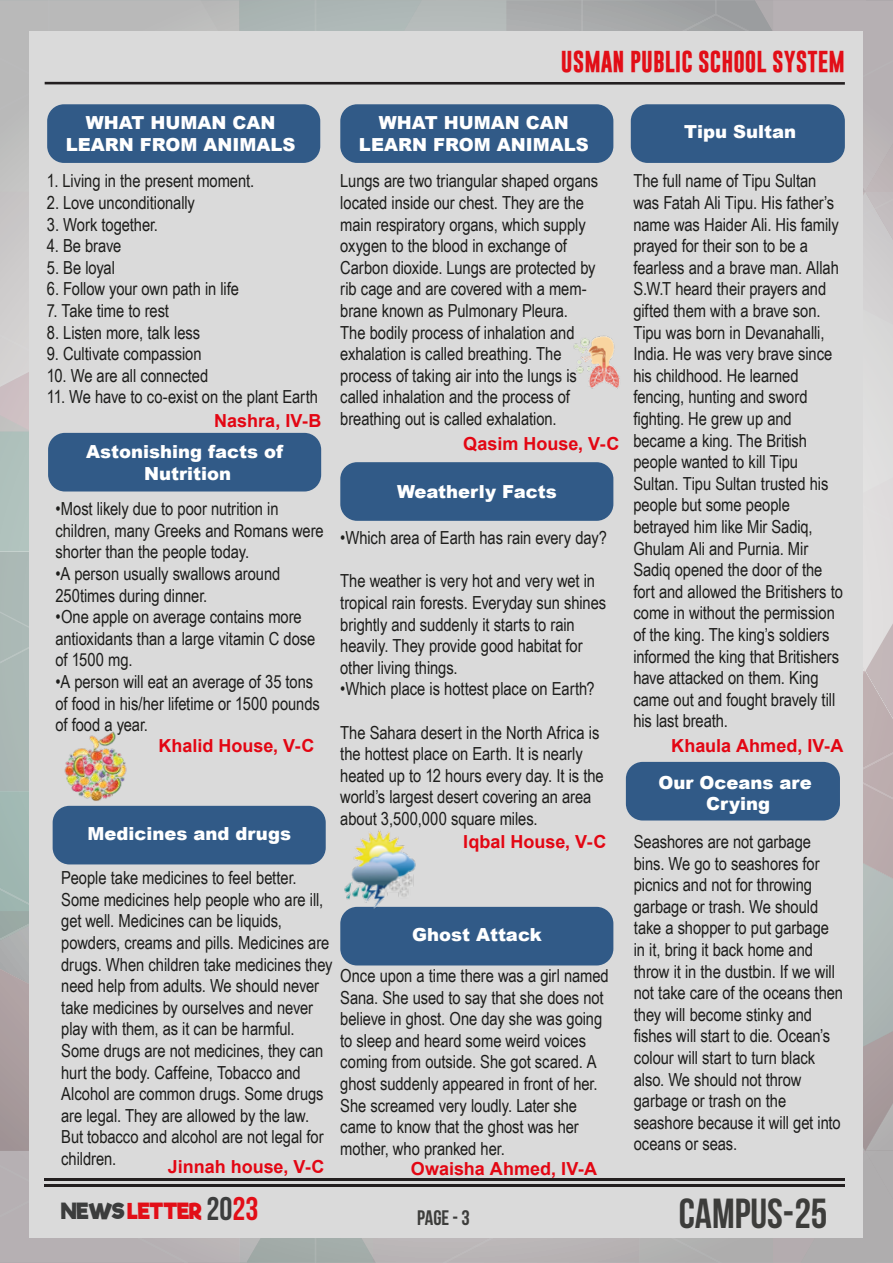
<style>
.page{position:relative;width:893px;height:1263px;background:#fff}
.page>*{position:absolute;margin:0;border:0;box-sizing:border-box;transform-origin:0 0}
.t1{font:700 42px "Bebas Neue";color:#3d3d3b}
.t2{font:700 21.9px "Gobold";color:#e20e17}
.t3{font:700 21px "Riffic Free";color:#e20e17}
.t4{font:700 21px "Bebas Neue";color:#3d3d3b}
.t5{font:18px/21.6px "Arial Narrow";letter-spacing:-.005em;color:#1d1d1b}
.t6{font:900 18px/21.6px "Arial";color:#fff;text-align:center}
.t7{font:700 18px "Arial";color:#e30613}
.s1{color:#3c3d3d}
.s2{font-family:"Bebas Neue";font-size:32.7px;color:#3c3d3d}
.s3{font-family:"Bebas Neue";font-size:32.7px}
</style>
<div class="page">
<svg style="left:863px;top:799px;width:30px;height:232px;background:#b3b4b3"></svg>
<div style="left:0;top:432px;width:30px;height:119px;background:#b0c2bd"></div>
<div style="left:0;top:663px;width:30px;height:128px;background:#abb9b5"></div>
<svg style="left:0;top:110px;width:30px;height:225px;background:#c8c6c6"></svg>
<svg style="left:443px;top:1031px;width:450px;height:232px;background:#b0acad"></svg>
<svg style="left:316px;top:0;width:266px;height:31px;background:#aeb4b4"></svg>
<div style="left:0;top:0;width:48px;height:110px;background:#b9b9b9"></div>
<svg style="left:0;top:611px;width:30px;height:52px;background:#adbab7"></svg>
<svg style="left:0;top:335px;width:30px;height:51px;background:#d3d0d0"></svg>
<div style="left:582px;top:0;width:134px;height:14px;background:#a1a4a4"></div>
<svg style="left:581px;top:14px;width:174px;height:17px;background:#a3a5a6"></svg>
<svg style="left:0;top:791px;width:376px;height:472px;background:#abacac"></svg>
<svg style="left:48px;top:0;width:268px;height:31px;background:#b5b8b7"></svg>
<svg style="left:755px;top:0;width:138px;height:799px;background:#c9c4c6"></svg>
<div style="left:30px;top:31px;width:833px;height:1207px;background:#dadada"></div>
<hr style="left:45px;top:82px;width:800px;height:3px;background:#231f20">
<hr style="left:45px;top:1178px;width:800px;height:3px;background:#231f20">
<hr style="left:45px;top:1184px;width:800px;height:3px;background:#231f20">
<div style="left:47px;top:104px;width:273px;height:59px;background:#315a87;border-radius:17px"></div>
<div style="left:340px;top:104px;width:273px;height:59px;background:#315a87;border-radius:17px"></div>
<div style="left:631px;top:104px;width:214px;height:59px;background:#315a87;border-radius:17px"></div>
<div style="left:626px;top:762px;width:214px;height:58px;background:#315a87;border-radius:17px"></div>
<div style="left:48px;top:433px;width:273px;height:58px;background:#315a87;border-radius:17px"></div>
<div style="left:340px;top:462px;width:273px;height:59px;background:#315a87;border-radius:17px"></div>
<div style="left:53px;top:806px;width:273px;height:58px;background:#315a87;border-radius:17px"></div>
<div style="left:340px;top:907px;width:273px;height:58px;background:#315a87;border-radius:17px"></div>
<img style="left:64px;top:731px;width:64px;height:75px">
<img style="left:573px;top:335px;width:47px;height:54px">
<img style="left:344px;top:830px;width:89px;height:83px">
<p class="t2" style="left:561px;top:47px;width:285px">USMAN PUBLIC SCHOOL SYSTEM</p>
<p class="t6" style="left:66px;top:112px;width:231px">WHAT HUMAN CAN<br>LEARN FROM ANIMALS</p>
<p class="t6" style="left:359px;top:112px;width:231px">WHAT HUMAN CAN<br>LEARN FROM ANIMALS</p>
<p class="t6" style="left:684px;top:121px;width:113px">Tipu Sultan</p>
<p class="t5" style="left:340px;top:170px;width:259px">Lungs are two triangular shaped organs located inside our chest. They are the main respiratory organs, which supply oxygen to the blood in exchange of Carbon dioxide. Lungs are protected by rib cage and are covered with a mem&shy;brane known as Pulmonary Pleura.<br>The bodily process of inhalation and exhalation is called breathing. The process of taking air into the lungs is called inhalation and the process of breathing out is called exhalation.</p>
<p class="t5" style="left:633px;top:170px;width:211px">The full name of Tipu Sultan was Fatah Ali Tipu. His father’s name was Haider Ali. His family prayed for their son to be a fearless and a brave man. Allah<br>S.W.T heard their prayers and gifted them with a brave son.<br>Tipu was born in Devanahalli,<br>India. He was very brave since his childhood. He learned fencing, hunting and sword fighting. He grew up and became a king. The British people wanted to kill Tipu<br>Sultan. Tipu Sultan trusted his people but some people betrayed him like Mir Sadiq,<br>Ghulam Ali and Purnia. Mir<br>Sadiq opened the door of the fort and allowed the Britishers to come in without the permission of the king. The king’s soldiers informed the king that Britishers have attacked on them. King came out and fought bravely till his last breath.</p>
<p class="t5" style="left:47px;top:170px;width:209px">1. Living in the present moment.</p>
<p class="t5" style="left:47px;top:191px;width:150px">2. Love unconditionally</p>
<p class="t5" style="left:47px;top:213px;width:113px">3. Work together.</p>
<p class="t5" style="left:47px;top:234px;width:76px">4. Be brave</p>
<p class="t5" style="left:47px;top:256px;width:70px">5. Be loyal</p>
<p class="t5" style="left:47px;top:278px;width:194px">6. Follow your own path in life</p>
<p class="t5" style="left:47px;top:299px;width:124px">7. Take time to rest</p>
<p class="t5" style="left:47px;top:321px;width:155px">8. Listen more, talk less</p>
<p class="t5" style="left:47px;top:342px;width:156px">9. Cultivate compassion</p>
<p class="t5" style="left:47px;top:364px;width:163px">10. We are all connected</p>
<p class="t5" style="left:47px;top:386px;width:273px">11. We have to co-exist on the plant Earth</p>
<p class="t7" style="left:214px;top:408px;width:109px">Nashra, IV-B</p>
<p class="t7" style="left:463px;top:431px;width:158px">Qasim House, V-C</p>
<p class="t6" style="left:86px;top:440px;width:198px">Astonishing facts of<br>Nutrition</p>
<p class="t6" style="left:397px;top:480px;width:161px">Weatherly Facts</p>
<p class="t5" style="left:55px;top:497px;width:270px">•Most likely due to poor nutrition in children, many Greeks and Romans were shorter than the people today.</p>
<p class="t5" style="left:55px;top:562px;width:226px">•A person usually swallows around<br>250times during dinner.</p>
<p class="t5" style="left:55px;top:605px;width:261px">•One apple on average contains more antioxidants than a large vitamin C dose of 1500 mg.</p>
<p class="t5" style="left:55px;top:670px;width:266px">•A person will eat an average of 35 tons of food in his/her lifetime or 1500 pounds of food a year.</p>
<p class="t5" style="left:340px;top:526px;width:268px">•Which area of Earth has rain every day?</p>
<p class="t5" style="left:340px;top:570px;width:267px">The weather is very hot and very wet in tropical rain forests. Everyday sun shines brightly and suddenly it starts to rain heavily. They provide good habitat for other living things.</p>
<p class="t5" style="left:340px;top:678px;width:256px">•Which place is hottest place on Earth?</p>
<p class="t5" style="left:340px;top:721px;width:265px">The Sahara desert in the North Africa is the hottest place on Earth. It is nearly heated up to 12 hours every day. It is the world’s largest desert covering an area about 3,500,000 square miles.</p>
<p class="t7" style="left:158px;top:733px;width:157px">Khalid House, V-C</p>
<p class="t7" style="left:671px;top:733px;width:174px">Khaula Ahmed, IV-A</p>
<p class="t6" style="left:658px;top:771px;width:155px">Our Oceans are<br>Crying</p>
<p class="t6" style="left:87px;top:822px;width:205px">Medicines and drugs</p>
<p class="t5" style="left:634px;top:830px;width:211px">Seashores are not garbage bins. We go to seashores for picnics and not for throwing garbage or trash. We should take a shopper to put garbage in it, bring it back home and throw it in the dustbin. If we will not take care of the oceans then they will become stinky and fishes will start to die. Ocean’s colour will start to turn black also. We should not throw garbage or trash on the seashore because it will get into oceans or seas.</p>
<p class="t7" style="left:463px;top:829px;width:145px">Iqbal House, V-C</p>
<p class="t5" style="left:61px;top:866px;width:273px">People take medicines to feel better.<br>Some medicines help people who are ill, get well. Medicines can be liquids, powders, creams and pills. Medicines are drugs. When children take medicines they need help from adults. We should never take medicines by ourselves and never play with them, as it can be harmful.<br>Some drugs are not medicines, they can hurt the body. Caffeine, Tobacco and Alcohol are common drugs. Some drugs are legal. They are allowed by the law.<br>But tobacco and alcohol are not legal for children.</p>
<p class="t6" style="left:412px;top:923px;width:131px">Ghost Attack</p>
<p class="t5" style="left:340px;top:964px;width:270px">Once upon a time there was a girl named Sana. She used to say that she does not believe in ghost. One day she was going to sleep and heard some weird voices coming from outside. She got scared. A ghost suddenly appeared in front of her.<br>She screamed very loudly. Later she came to know that the ghost was her mother, who pranked her.</p>
<p class="t7" style="left:168px;top:1154px;width:158px">Jinnah house, V-C</p>
<p class="t7" style="left:411px;top:1156px;width:188px">Owaisha Ahmed, IV-A</p>
<p class="t3" style="left:61px;top:1198px;width:199px"><span class="s1">NEWS</span>LETTER <span class="s2">20</span><span class="s3">23</span></p>
<p class="t4" style="left:417px;top:1206px;width:54px">PAGE - 3</p>
<h1 class="t1" style="left:679px;top:1191px;width:150px">CAMPUS-25</h1>
</div>
